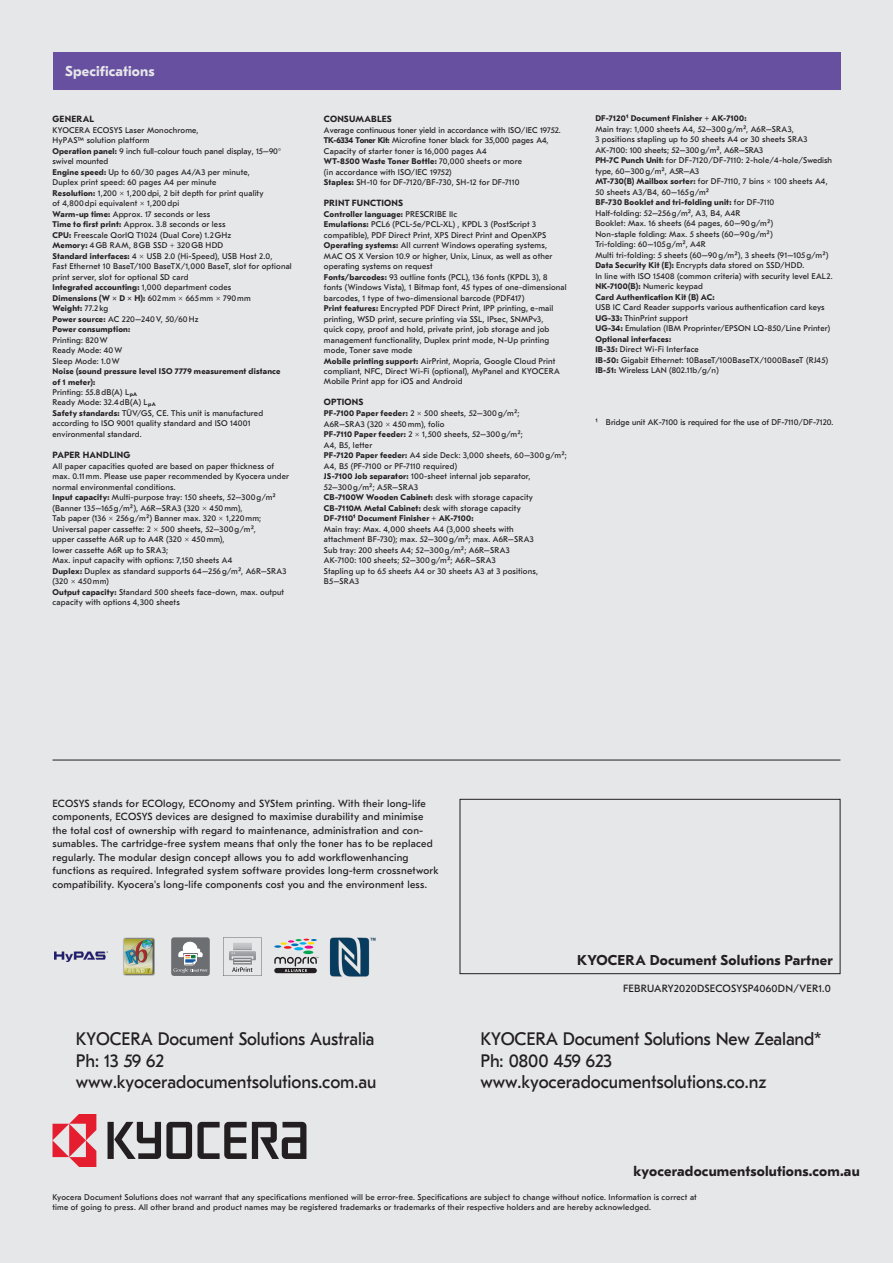
<style>
.page{position:relative;width:893px;height:1263px;background:#e6e7e9}
.page>*{position:absolute;margin:0;border:0;box-sizing:border-box;transform-origin:0 0}
.t1{font:18px/21.6px "GT Eesti Pro Text";letter-spacing:-.005em;color:#231f20}
.t2{font:18px/21.6px "GT Eesti Pro Text";letter-spacing:-.005em;color:#231f20;scale:.96 1}
.t3{font:700 14.25px "GT Eesti Pro Text";letter-spacing:.01em;color:#231f20}
.Table_Title_A{font:700 14.25px "GT Eesti Pro Text";letter-spacing:.01em;color:#e6e7e9}
.Paragraph_-_Regular{font:10.5px "GT Eesti Pro Text";letter-spacing:.02em;color:#231f20}
.KYO_06_Body_copy_tex{font:10.35px/13.5px "GT Eesti Pro Text";letter-spacing:.02em;color:#231f20}
.Technische_Daten{font:700 9px "GT Eesti Pro Text";letter-spacing:.02em;color:#231f20}
.Technische_Daten-2{font:8.25px/10.5px "GT Eesti Pro Text";letter-spacing:.02em;color:#231f20}
.Technische_Daten-3{font:8.25px/10.5px "GT Eesti Pro Text";color:#231f20}
.s1{font-weight:700}
</style>
<div class="page">
<div style="left:460px;top:799px;width:380px;height:175px;border:1px solid #231f20"></div>
<svg style="left:108px;top:1122px;width:198px;height:37px"></svg>
<svg style="left:53px;top:1114px;width:43px;height:53px"></svg>
<hr style="left:53px;top:760px;width:787px;height:1px;background:#231f20">
<div style="left:53px;top:53px;width:787px;height:37px;background:#6850a1"></div>
<div style="left:171px;top:937px;width:39px;height:39px;background:#6d6e71;border-radius:3px"></div>
<svg style="left:173px;top:941px;width:34px;height:32px"></svg>
<svg style="left:303px;top:950px;width:10px;height:4px"></svg>
<svg style="left:274px;top:939px;width:43px;height:11px"></svg>
<div style="left:274px;top:968px;width:43px;height:5px;background:#231f20;border-radius:3px"></div>
<svg style="left:274px;top:957px;width:44px;height:15px"></svg>
<img style="left:123px;top:937px;width:32px;height:39px">
<svg style="left:223px;top:937px;width:39px;height:39px"></svg>
<img style="left:225px;top:941px;width:34px;height:24px">
<img style="left:55px;top:951px;width:52px;height:10px">
<img style="left:329px;top:937px;width:47px;height:40px">
<p class="Table_Title_A" style="left:65px;top:64px;width:91px">Specifications</p>
<p class="Technische_Daten" style="left:53px;top:114px;width:43px">GENERAL</p>
<p class="Technische_Daten-2" style="left:53px;top:125px;width:241px">KYOCERA ECOSYS Laser Monochrome,<br>HyPAS™ solution platform<br><span class="s1">Operation panel:</span> 9 inch full-colour touch panel display, 15–90° swivel mounted<br><span class="s1">Engine speed:</span> Up to 60/30 pages A4/A3 per minute,<br>Duplex print speed: 60 pages A4 per minute<br><span class="s1">Resolution:</span> 1,200 × 1,200 dpi, 2 bit depth for print quality<br>of 4,800 dpi equivalent × 1,200 dpi<br><span class="s1">Warm-up time:</span> Approx. 17 seconds or less<br><span class="s1">Time to first print:</span> Approx. 3.8 seconds or less<br><span class="s1">CPU:</span> Freescale QorIQ T1024 (Dual Core) 1.2 GHz<br><span class="s1">Memory:</span> 4 GB RAM, 8 GB SSD + 320 GB HDD<br><span class="s1">Standard interfaces:</span> 4 × USB 2.0 (Hi-Speed), USB Host 2.0,<br>Fast Ethernet 10 BaseT/100 BaseTX/1,000 BaseT, slot for optional print server, slot for optional SD card<br><span class="s1">Integrated accounting:</span> 1,000 department codes<br><span class="s1">Dimensions (W × D × H):</span> 602 mm × 665 mm × 790 mm<br><span class="s1">Weight:</span> 77.2 kg<br><span class="s1">Power source:</span> AC 220–240 V, 50/60 Hz<br><span class="s1">Power consumption:<br></span>Printing: 820 W<br>Ready Mode: 40 W<br>Sleep Mode: 1.0 W<br><span class="s1">Noise (sound pressure level ISO 7779 measurement distance<br>of 1 meter):<br></span>Printing: 55.8 dB(A) L <sub>pA<br></sub>Ready Mode: 32.4 dB(A) L <sub>pA<br></sub><span class="s1">Safety standards:</span> TÜV/GS, CE. This unit is manufactured according to ISO 9001 quality standard and ISO 14001 environmental standard.</p>
<p class="Technische_Daten" style="left:53px;top:450px;width:79px">PAPER HANDLING</p>
<p class="Technische_Daten-2" style="left:53px;top:461px;width:238px">All paper capacities quoted are based on paper thickness of max. 0.11 mm. Please use paper recommended by Kyocera under normal environmental conditions.<br><span class="s1">Input capacity:</span> Multi-purpose tray: 150 sheets, 52–300 g/m2 (Banner 135–165 g/m2), A6R–SRA3 (320 × 450 mm),<br>Tab paper (136 × 256 g/m2) Banner max. 320 × 1,220 mm; Universal paper cassette: 2 × 500 sheets, 52–300 g/m2,<br>upper cassette A6R up to A4R (320 × 450 mm),<br>lower cassette A6R up to SRA3;<br>Max. input capacity with options: 7,150 sheets A4<br><span class="s1">Duplex:</span> Duplex as standard supports 64–256 g/m2, A6R–SRA3 (320 × 450 mm)<br><span class="s1">Output capacity:</span> Standard 500 sheets face-down, max. output capacity with options 4,300 sheets</p>
<p class="Technische_Daten" style="left:324px;top:114px;width:69px">CONSUMABLES</p>
<p class="Technische_Daten-3" style="left:324px;top:125px;width:238px">Average continuous toner yield in accordance with ISO/IEC 19752.<br><span class="s1">TK-6334 Toner Kit:</span> Microfine toner black for 35,000 pages A4, Capacity of starter toner is 16,000 pages A4<br><span class="s1">WT-8500 Waste Toner Bottle:</span> 70,000 sheets or more<br>(in accordance with ISO/IEC 19752)<br><span class="s1">Staples:</span> SH-10 for DF-7120/BF-730, SH-12 for DF-7110</p>
<p class="Technische_Daten" style="left:324px;top:198px;width:81px">PRINT FUNCTIONS</p>
<p class="Technische_Daten-2" style="left:324px;top:209px;width:244px"><span class="s1">Controller language:</span> PRESCRIBE IIc<br><span class="s1">Emulations:</span> PCL6 (PCL-5e/PCL-XL) , KPDL 3 (PostScript 3 compatible), PDF Direct Print, XPS Direct Print and OpenXPS <span class="s1">Operating systems:</span> All current Windows operating systems, MAC OS X Version 10.9 or higher, Unix, Linux, as well as other operating systems on request<br><span class="s1">Fonts/barcodes:</span> 93 outline fonts (PCL), 136 fonts (KPDL 3), 8 fonts (Windows Vista), 1 Bitmap font, 45 types of one-dimensional barcodes, 1 type of two-dimensional barcode (PDF417)<br><span class="s1">Print features:</span> Encrypted PDF Direct Print, IPP printing, e-mail printing, WSD print, secure printing via SSL, IPsec, SNMPv3,<br>quick copy, proof and hold, private print, job storage and job management functionality, Duplex print mode, N-Up printing mode, Toner save mode<br><span class="s1">Mobile printing support:</span> AirPrint, Mopria, Google Cloud Print compliant, NFC, Direct Wi-Fi (optional), MyPanel and KYOCERA Mobile Print app for iOS and Android</p>
<p class="Technische_Daten" style="left:324px;top:397px;width:41px">OPTIONS</p>
<p class="Technische_Daten-2" style="left:324px;top:408px;width:244px"><span class="s1">PF-7100 Paper feeder:</span> 2 × 500 sheets, 52–300 g/m2;<br>A6R–SRA3 (320 × 450 mm), folio<br><span class="s1">PF-7110 Paper feeder:</span> 2 × 1,500 sheets, 52–300 g/m2;<br>A4, B5, letter<br><span class="s1">PF-7120 Paper feeder:</span> A4 side Deck: 3,000 sheets, 60–300 g/m2; A4, B5 (PF-7100 or PF-7110 required)<br><span class="s1">JS-7100 Job separator:</span> 100-sheet internal job separator,<br>52–300 g/m2; A5R–SRA3<br><span class="s1">CB-7100W Wooden Cabinet:</span> desk with storage capacity <span class="s1">CB-7110M Metal Cabinet:</span> desk with storage capacity<br><span class="s1">DF-71101 Document Finisher + AK-7100:<br></span>Main tray: Max. 4,000 sheets A4 (3,000 sheets with<br>attachment BF-730); max. 52–300 g/m2; max. A6R–SRA3<br>Sub tray: 200 sheets A4; 52–300 g/m2; A6R–SRA3<br>AK-7100: 100 sheets; 52–300 g/m2; A6R–SRA3<br>Stapling up to 65 sheets A4 or 30 sheets A3 at 3 positions, B5–SRA3</p>
<p class="Technische_Daten-2" style="left:595px;top:113px;width:239px"><span class="s1">DF-71201 Document Finisher + AK-7100:<br></span>Main tray: 1,000 sheets A4, 52–300 g/m2, A6R–SRA3,<br>3 positions stapling up to 50 sheets A4 or 30 sheets SRA3<br>AK-7100: 100 sheets; 52–300 g/m2, A6R–SRA3<br><span class="s1">PH-7C Punch Unit:</span> for DF-7120/DF-7110: 2-hole/4-hole/Swedish type, 60–300 g/m2, A5R–A3<br><span class="s1">MT-730(B) Mailbox sorter:</span> for DF-7110, 7 bins × 100 sheets A4, 50 sheets A3/B4, 60–165 g/m2<br><span class="s1">BF-730 Booklet and tri-folding unit:</span> for DF-7110<br>Half-folding: 52–256 g/m2, A3, B4, A4R<br>Booklet: Max. 16 sheets (64 pages, 60–90 g/m2)<br>Non-staple folding: Max. 5 sheets (60–90 g/m2)<br>Tri-folding: 60–105 g/m2, A4R<br>Multi tri-folding: 5 sheets (60–90 g/m2), 3 sheets (91–105 g/m2)<br><span class="s1">Data Security Kit (E):</span> Encrypts data stored on SSD/HDD.<br>In line with ISO 15408 (common criteria) with security level EAL2.<br><span class="s1">NK-7100(B):</span> Numeric keypad<br><span class="s1">Card Authentication Kit (B) AC:<br></span>USB IC Card Reader supports various authentication card keys <span class="s1">UG-33:</span> ThinPrint support<br><span class="s1">UG-34:</span> Emulation (IBM Proprinter/EPSON LQ-850/Line Printer)<br><span class="s1">Optional interfaces:<br>IB-35:</span> Direct Wi-Fi Interface<br><span class="s1">IB-50:</span> Gigabit Ethernet: 10BaseT/100BaseTX/1000BaseT (RJ45)<br><span class="s1">IB-51:</span> Wireless LAN (802.11b/g/n)</p>
<p class="Technische_Daten-3" style="left:595px;top:417px;width:240px">1 Bridge unit AK-7100 is required for the use of DF-7110/DF-7120.</p>
<p class="KYO_06_Body_copy_tex" style="left:53px;top:796px;width:387px">ECOSYS stands for ECOlogy, ECOnomy and SYStem printing. With their long-life components, ECOSYS devices are designed to maximise durability and minimise the total cost of ownership with regard to maintenance, administration and con&shy;sumables. The cartridge-free system means that only the toner has to be replaced regularly. The modular design concept allows you to add workflowenhancing functions as required. Integrated system software provides long-term crossnetwork compatibility. Kyocera's long-life components cost you and the environment less.</p>
<h2 class="t3" style="left:577px;top:952px;width:257px">KYOCERA Document Solutions Partner</h2>
<p class="Paragraph_-_Regular" style="left:623px;top:982px;width:209px">FEBRUARY2020DSECOSYSP4060DN/VER1.0</p>
<h1 class="t2" style="left:76px;top:1028px;width:315px">KYOCERA Document Solutions Australia<br>Ph: 13 59 62 www.kyoceradocumentsolutions.com.au</h1>
<h1 class="t1" style="left:480px;top:1028px;width:342px">KYOCERA Document Solutions New Zealand*<br>Ph: 0800 459 623 www.kyoceradocumentsolutions.co.nz</h1>
<h2 class="t3" style="left:633px;top:1163px;width:228px">kyoceradocumentsolutions.com.au</h2>
<p class="Technische_Daten-2" style="left:53px;top:1192px;width:646px">Kyocera Document Solutions does not warrant that any specifications mentioned will be error-free. Specifications are subject to change without notice. Information is correct at time of going to press. All other brand and product names may be registered trademarks or trademarks of their respective holders and are hereby acknowledged.</p>
</div>
